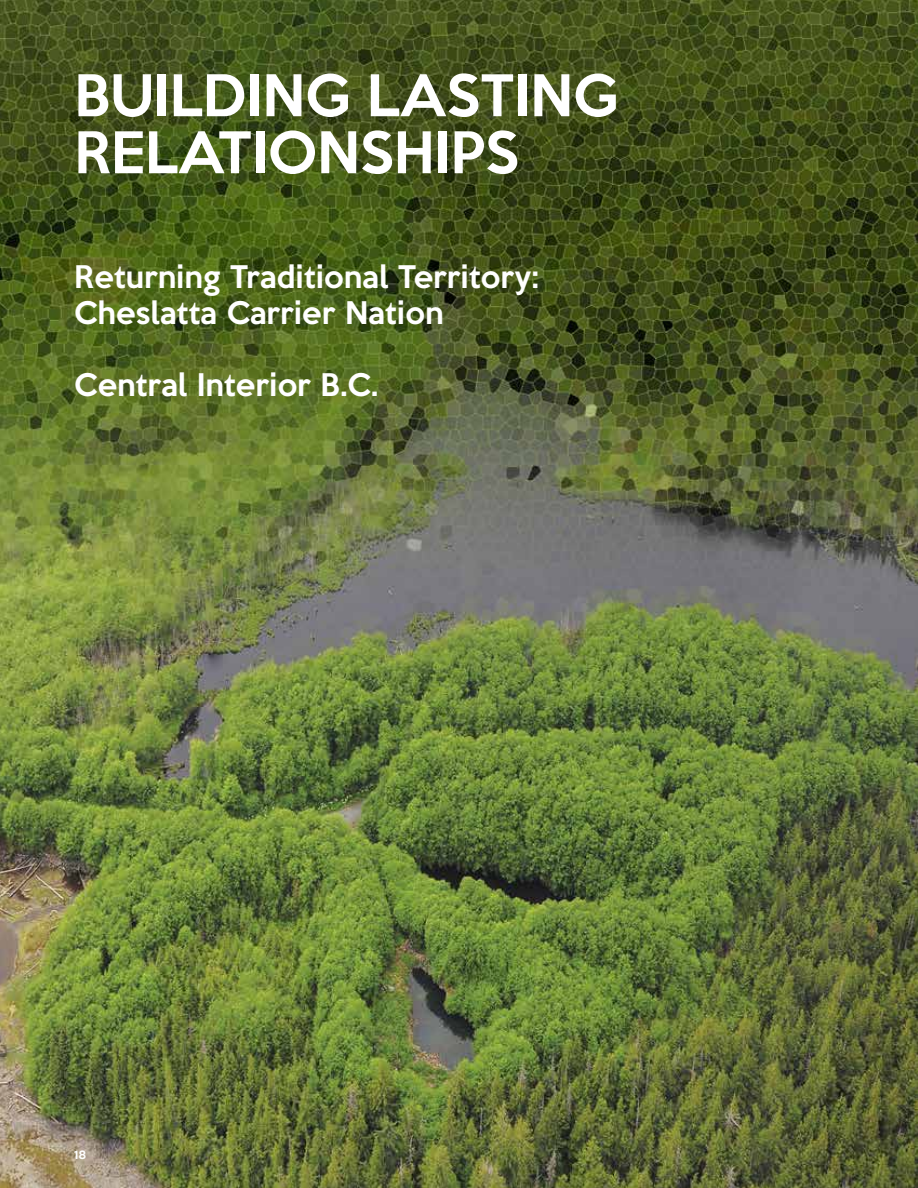
<style>
.page{position:relative;width:918px;height:1188px;background:#fff}
.page>*{position:absolute;margin:0;border:0;box-sizing:border-box;transform-origin:0 0}
.t1{font:500 52.5px/57px "Keep Calm";color:#fff}
.t2{font:500 28.5px/36px "Keep Calm";letter-spacing:.01em;color:#fff}
.t3{font:500 10.5px "Keep Calm";color:#fff}
</style>
<div class="page">
<img style="left:0;top:0;width:918px;height:1188px">
<h1 class="t1" style="left:74px;top:63px;width:545px">BUILDING LASTING<br>RELATIONSHIPS</h1>
<p class="t2" style="left:74px;top:257px;width:466px">Returning Traditional Territory:<br>Cheslatta Carrier Nation</p>
<p class="t2" style="left:74px;top:365px;width:305px">Central Interior B.C.</p>
<p class="t3" style="left:74px;top:1146px;width:13px">18</p>
</div>
